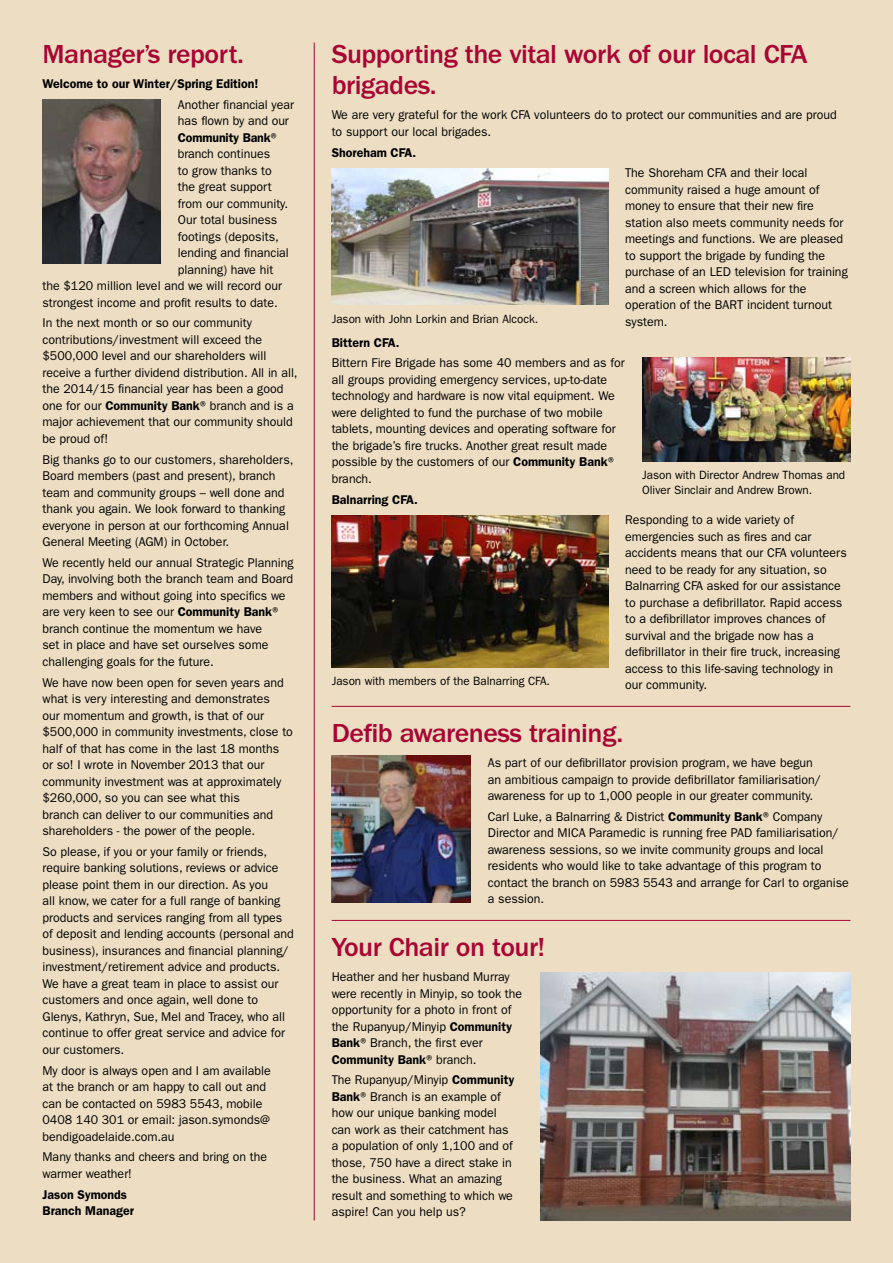
<style>
.page{position:relative;width:893px;height:1263px;background:#eddec3}
.page>*{position:absolute;margin:0;border:0;box-sizing:border-box;transform-origin:0 0}
.t1{font:500 27px/31.5px "Franklin Gothic";letter-spacing:-.02em;color:#a90533}
.t2{font:12.75px/16.5px "Franklin Gothic";color:#000}
.t3{font:600 12.75px/16.5px "Franklin Gothic";color:#000}
.t4{font:12px/15px "Franklin Gothic";color:#000}
.s1{font-weight:400}
.s2{font-weight:600}
</style>
<div class="page">
<hr style="left:332px;top:706px;width:518px;height:1px;background:#a90533">
<hr style="left:314px;top:43px;width:1px;height:1177px;background:#a90533">
<img style="left:43px;top:99px;width:118px;height:165px">
<img style="left:332px;top:755px;width:139px;height:148px">
<img style="left:642px;top:357px;width:208px;height:105px">
<img style="left:332px;top:516px;width:276px;height:152px">
<img style="left:332px;top:169px;width:276px;height:135px">
<hr style="left:332px;top:920px;width:518px;height:1px;background:#a90533">
<img style="left:540px;top:972px;width:310px;height:248px">
<h1 class="t1" style="left:43px;top:38px;width:203px">Manager’s report.</h1>
<p class="t3" style="left:43px;top:75px;width:217px">Welcome to our Winter/Spring Edition!</p>
<p class="t2" style="left:178px;top:96px;width:118px">Another financial year</p>
<p class="t2" style="left:178px;top:113px;width:113px">has flown by and our</p>
<p class="t3" style="left:178px;top:129px;width:104px">Community Bank<span class="s1">®</span></p>
<p class="t2" style="left:178px;top:146px;width:94px">branch continues</p>
<p class="t2" style="left:178px;top:162px;width:95px">to grow thanks to</p>
<p class="t2" style="left:178px;top:179px;width:95px">the great support</p>
<p class="t2" style="left:178px;top:195px;width:112px">from our community.</p>
<p class="t2" style="left:178px;top:212px;width:101px">Our total business</p>
<p class="t2" style="left:178px;top:228px;width:102px">footings (deposits,</p>
<p class="t2" style="left:178px;top:245px;width:113px">lending and financial</p>
<p class="t2" style="left:178px;top:261px;width:97px">planning) have hit</p>
<p class="t2" style="left:43px;top:278px;width:241px">the $120 million level and we will record our</p>
<p class="t2" style="left:43px;top:294px;width:237px">strongest income and profit results to date.</p>
<p class="t2" style="left:43px;top:315px;width:257px">In the next month or so our community contributions/investment will exceed the $500,000 level and our shareholders will receive a further dividend distribution. All in all, the 2014/15 financial year has been a good one for our <span class="s2">Community Bank</span>® branch and is a major achievement that our community should be proud of!</p>
<p class="t2" style="left:43px;top:451px;width:253px">Big thanks go to our customers, shareholders, Board members (past and present), branch team and community groups – well done and thank you again. We look forward to thanking everyone in person at our forthcoming Annual General Meeting (AGM) in October.</p>
<p class="t2" style="left:43px;top:554px;width:253px">We recently held our annual Strategic Planning Day, involving both the branch team and Board members and without going into specifics we are very keen to see our <span class="s2">Community Bank</span>® branch continue the momentum we have<br>set in place and have set ourselves some challenging goals for the future.</p>
<p class="t2" style="left:43px;top:674px;width:252px">We have now been open for seven years and what is very interesting and demonstrates<br>our momentum and growth, is that of our $500,000 in community investments, close to half of that has come in the last 18 months or so! I wrote in November 2013 that our community investment was at approximately $260,000, so you can see what this<br>branch can deliver to our communities and shareholders - the power of the people.</p>
<p class="t2" style="left:43px;top:843px;width:253px">So please, if you or your family or friends, require banking solutions, reviews or advice please point them in our direction. As you<br>all know, we cater for a full range of banking products and services ranging from all types of deposit and lending accounts (personal and business), insurances and financial planning/ investment/retirement advice and products.<br>We have a great team in place to assist our customers and once again, well done to Glenys, Kathryn, Sue, Mel and Tracey, who all continue to offer great service and advice for our customers.</p>
<p class="t2" style="left:43px;top:1062px;width:230px">My door is always open and I am available at the branch or am happy to call out and can be contacted on 5983 5543, mobile 0408 140 301 or email: jason.symonds@ bendigoadelaide.com.au</p>
<p class="t2" style="left:43px;top:1149px;width:226px">Many thanks and cheers and bring on the warmer weather!</p>
<p class="t3" style="left:43px;top:1186px;width:93px">Jason Symonds<br>Branch Manager</p>
<h1 class="t1" style="left:332px;top:38px;width:477px">Supporting the vital work of our local CFA brigades.</h1>
<p class="t2" style="left:332px;top:107px;width:507px">We are very grateful for the work CFA volunteers do to protect our communities and are proud to support our local brigades.</p>
<p class="t3" style="left:332px;top:144px;width:86px">Shoreham CFA.</p>
<p class="t2" style="left:625px;top:165px;width:224px">The Shoreham CFA and their local community raised a huge amount of money to ensure that their new fire station also meets community needs for meetings and functions. We are pleased to support the brigade by funding the purchase of an LED television for training and a screen which allows for the operation of the BART incident turnout system.</p>
<p class="t3" style="left:332px;top:334px;width:69px">Bittern CFA.</p>
<p class="t2" style="left:332px;top:355px;width:295px">Bittern Fire Brigade has some 40 members and as for all groups providing emergency services, up-to-date technology and hardware is now vital equipment. We were delighted to fund the purchase of two mobile tablets, mounting devices and operating software for the brigade’s fire trucks. Another great result made possible by the customers of our <span class="s2">Community Bank</span>® branch.</p>
<p class="t3" style="left:332px;top:491px;width:88px">Balnarring CFA.</p>
<p class="t2" style="left:625px;top:512px;width:223px">Responding to a wide variety of emergencies such as fires and car accidents means that our CFA volunteers need to be ready for any situation, so Balnarring CFA asked for our assistance to purchase a defibrillator. Rapid access to a defibrillator improves chances of survival and the brigade now has a defibrillator in their fire truck, increasing access to this life-saving technology in our community.</p>
<h1 class="t1" style="left:332px;top:718px;width:293px">Defib awareness training.</h1>
<p class="t2" style="left:488px;top:755px;width:335px">As part of our defibrillator provision program, we have begun an ambitious campaign to provide defibrillator familiarisation/ awareness for up to 1,000 people in our greater community.</p>
<p class="t2" style="left:488px;top:808px;width:363px">Carl Luke, a Balnarring &amp; District <span class="s2">Community Bank</span>® Company Director and MICA Paramedic is running free PAD familiarisation/ awareness sessions, so we invite community groups and local residents who would like to take advantage of this program to contact the branch on 5983 5543 and arrange for Carl to organise a session.</p>
<h1 class="t1" style="left:332px;top:932px;width:215px">Your Chair on tour!</h1>
<p class="t2" style="left:332px;top:969px;width:192px">Heather and her husband Murray were recently in Minyip, so took the opportunity for a photo in front of the Rupanyup/Minyip <span class="s2">Community<br>Bank</span>® Branch, the first ever<br><span class="s2">Community Bank</span>® branch.</p>
<p class="t2" style="left:332px;top:1072px;width:184px">The Rupanyup/Minyip <span class="s2">Community<br>Bank</span>® Branch is an example of how our unique banking model can work as their catchment has a population of only 1,100 and of those‚ 750 have a direct stake in the business. What an amazing result and something to which we aspire! Can you help us?</p>
<p class="t4" style="left:332px;top:311px;width:208px">Jason with John Lorkin and Brian Alcock.</p>
<p class="t4" style="left:642px;top:468px;width:205px">Jason with Director Andrew Thomas and<br>Oliver Sinclair and Andrew Brown.</p>
<p class="t4" style="left:332px;top:674px;width:220px">Jason with members of the Balnarring CFA.</p>
</div>
